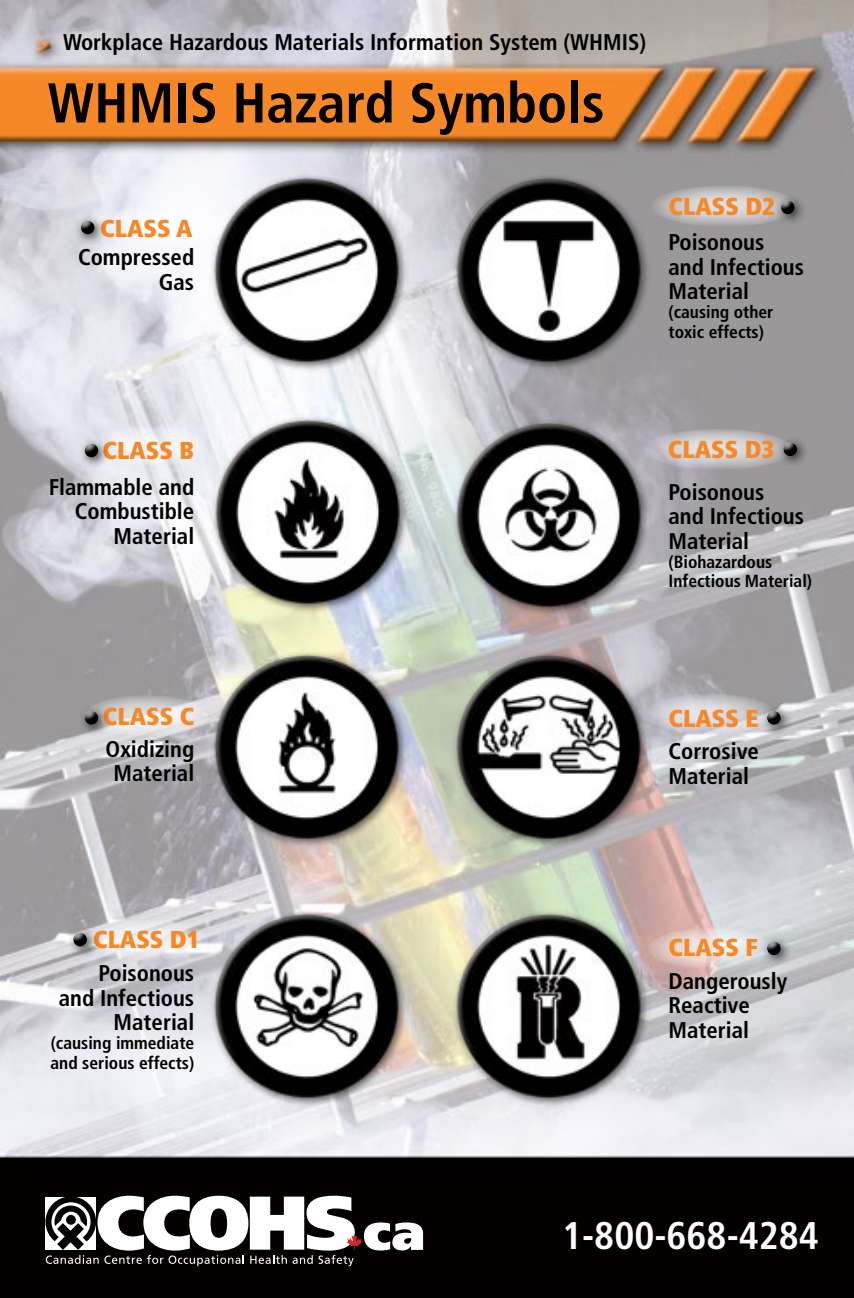
<style>
.page{position:relative;width:854px;height:1298px;background:#fff}
.page>*{position:absolute;margin:0;border:0;box-sizing:border-box;transform-origin:0 0}
.t1{font:700 condensed 56px "Frutiger";color:#000}
.t2{font:700 condensed 38.5px "Frutiger";color:#fff}
.class{font:900 condensed 24.5px "Frutiger";color:#f68827}
.t3{font:700 condensed 22.75px/24.5px "Frutiger";color:#000}
.t4{font:700 condensed 17.5px/19.2px "Frutiger";color:#000}
</style>
<div class="page">
<img style="left:0;top:0;width:853px;height:1298px">
<svg style="left:83px;top:920px;width:126px;height:41px;fill:#ebeaed"></svg>
<svg style="left:84px;top:695px;width:125px;height:41px"></svg>
<svg style="left:91px;top:425px;width:118px;height:41px;fill:#efeff5"></svg>
<div style="left:91px;top:205px;width:157px;height:41px;background:#fff;border-radius:50%"></div>
<svg style="left:644px;top:693px;width:130px;height:41px;background:#d0ced2"></svg>
<svg style="left:643px;top:429px;width:149px;height:41px;background:#c7c5c8"></svg>
<svg style="left:647px;top:928px;width:125px;height:41px;background:#e4d6d5"></svg>
<svg style="left:650px;top:185px;width:147px;height:42px;background:#c2c1c1"></svg>
<img style="left:209px;top:173px;width:199px;height:199px">
<img style="left:210px;top:415px;width:199px;height:199px">
<img style="left:209px;top:649px;width:199px;height:199px">
<img style="left:209px;top:908px;width:199px;height:200px">
<img style="left:451px;top:173px;width:199px;height:199px">
<img style="left:451px;top:417px;width:199px;height:199px">
<img style="left:451px;top:649px;width:199px;height:199px">
<div style="left:74px;top:214px;width:34px;height:33px;background:#000;opacity:.75"></div>
<div style="left:72px;top:212px;width:28px;height:24px;background:#fff;opacity:.75"></div>
<div style="left:75px;top:219px;width:28px;height:17px;background:#000;opacity:.75"></div>
<div style="left:78px;top:437px;width:33px;height:33px;background:#000;opacity:.75"></div>
<div style="left:76px;top:435px;width:28px;height:24px;background:#fff;opacity:.75"></div>
<div style="left:79px;top:442px;width:28px;height:17px;background:#000;opacity:.75"></div>
<div style="left:78px;top:704px;width:33px;height:34px;background:#000;opacity:.75"></div>
<div style="left:76px;top:703px;width:28px;height:23px;background:#fff;opacity:.75"></div>
<div style="left:79px;top:709px;width:28px;height:18px;background:#000;opacity:.75"></div>
<div style="left:67px;top:926px;width:33px;height:33px;background:#000;opacity:.75"></div>
<div style="left:64px;top:924px;width:29px;height:24px;background:#fff;opacity:.75"></div>
<div style="left:68px;top:930px;width:27px;height:18px;background:#000;opacity:.75"></div>
<div style="left:760px;top:935px;width:33px;height:33px;background:#000;opacity:.75"></div>
<div style="left:757px;top:933px;width:29px;height:24px;background:#fff;opacity:.75"></div>
<div style="left:761px;top:939px;width:27px;height:18px;background:#000;opacity:.75"></div>
<div style="left:760px;top:704px;width:33px;height:34px;background:#000;opacity:.75"></div>
<div style="left:757px;top:703px;width:29px;height:23px;background:#fff;opacity:.75"></div>
<div style="left:761px;top:709px;width:27px;height:18px;background:#000;opacity:.75"></div>
<div style="left:776px;top:436px;width:33px;height:33px;background:#000;opacity:.75"></div>
<div style="left:774px;top:434px;width:28px;height:24px;background:#fff;opacity:.75"></div>
<div style="left:777px;top:440px;width:28px;height:18px;background:#000;opacity:.75"></div>
<div style="left:774px;top:194px;width:33px;height:33px;background:#000;opacity:.75"></div>
<div style="left:771px;top:192px;width:29px;height:24px;background:#fff;opacity:.75"></div>
<div style="left:774px;top:198px;width:28px;height:18px;background:#000;opacity:.75"></div>
<img style="left:451px;top:908px;width:199px;height:200px">
<svg style="left:45px;top:1196px;width:378px;height:70px"></svg>
<p class="t3" style="left:63px;top:30px;width:584px">Workplace Hazardous Materials Information System (WHMIS)</p>
<p class="t1" style="left:47px;top:70px;width:558px">WHMIS Hazard Symbols</p>
<p class="class" style="left:100px;top:213px;width:94px">CLASS A</p>
<p class="t3" style="left:78px;top:245px;width:118px;text-align:right">Compressed<br>Gas</p>
<p class="class" style="left:102px;top:435px;width:93px">CLASS B</p>
<p class="t3" style="left:49px;top:475px;width:147px;text-align:right">Flammable and<br>Combustible<br>Material</p>
<p class="class" style="left:103px;top:701px;width:93px">CLASS C</p>
<p class="t3" style="left:106px;top:737px;width:90px;text-align:center">Oxidizing<br>Material</p>
<p class="class" style="left:93px;top:924px;width:108px">CLASS D1</p>
<p class="t3" style="left:59px;top:961px;width:137px;text-align:right">Poisonous and Infectious<br>Material</p>
<p class="t4" style="left:50px;top:1034px;width:145px">(causing immediate and serious effects)</p>
<p class="class" style="left:668px;top:191px;width:108px">CLASS D2</p>
<p class="t3" style="left:668px;top:230px;width:137px">Poisonous and Infectious<br>Material</p>
<p class="t4" style="left:668px;top:303px;width:106px">(causing other toxic effects)</p>
<p class="class" style="left:667px;top:434px;width:108px">CLASS D3</p>
<p class="t3" style="left:668px;top:480px;width:137px">Poisonous and Infectious<br>Material</p>
<p class="t4" style="left:668px;top:552px;width:145px">(Biohazardous<br>Infectious Material)</p>
<p class="class" style="left:668px;top:703px;width:91px">CLASS E</p>
<p class="t3" style="left:668px;top:739px;width:92px">Corrosive<br>Material</p>
<p class="class" style="left:668px;top:933px;width:90px">CLASS F</p>
<p class="t3" style="left:668px;top:968px;width:120px">Dangerously<br>Reactive<br>Material</p>
<h2 class="t2" style="left:561px;top:1213px;width:258px">1-800-668-4284</h2>
</div>
